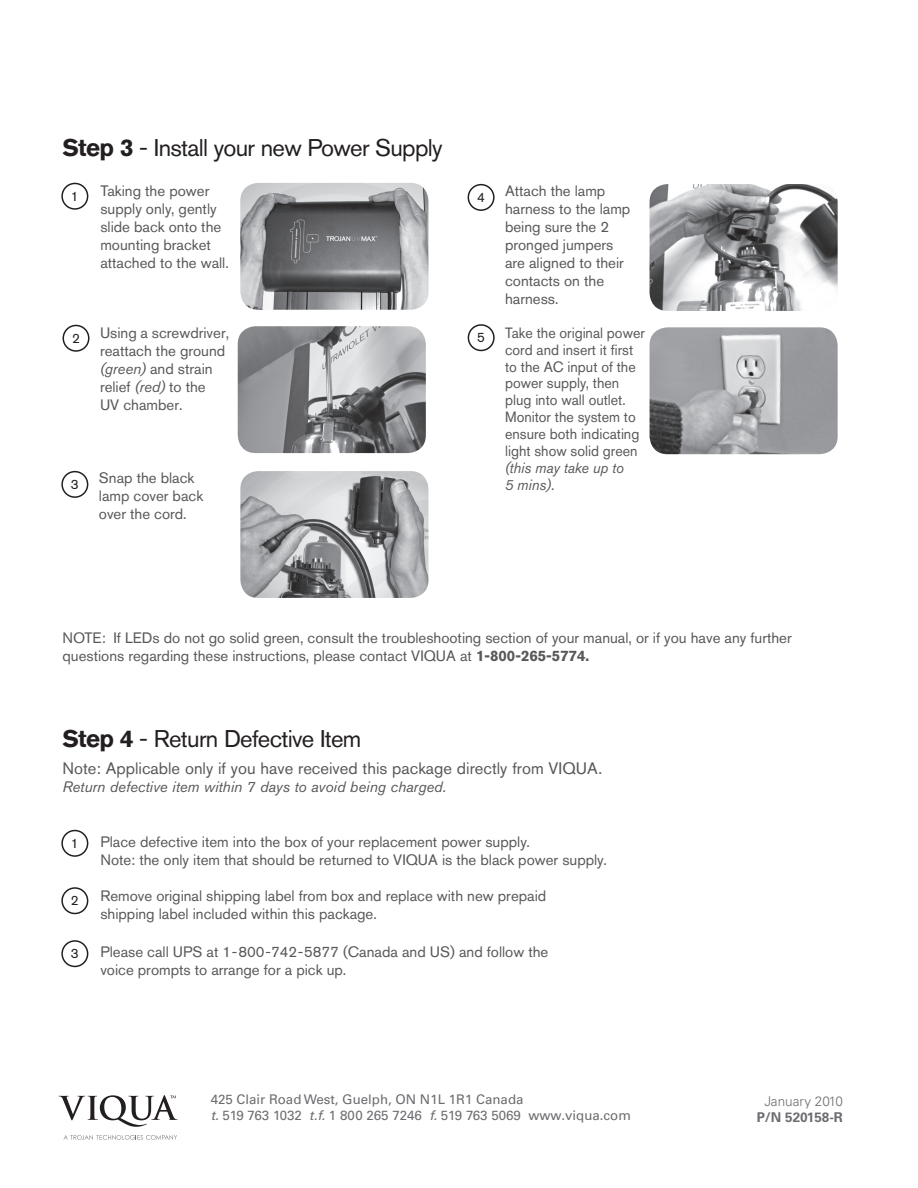
<style>
.page{position:relative;width:918px;height:1188px;background:#fff}
.page>*{position:absolute;margin:0;border:0;box-sizing:border-box;transform-origin:0 0}
.t1{font:24px "Akzidenz Grotesk BQ";letter-spacing:-.03em;color:#231f20}
.t2{font:16.5px "Akzidenz Grotesk BQ";color:#57585a}
.t3{font:15px/18px "Akzidenz Grotesk BQ";color:#57585a}
.t4{font:italic 15px "Akzidenz Grotesk BQ";color:#57585a}
.t5{font:14.85px/16.8px "Akzidenz Grotesk BQ";color:#57585a;scale:.96 1}
.t6{font:italic 14.85px/16.8px "Akzidenz Grotesk BQ";color:#57585a;scale:.96 1}
.t7{font:300 13.5px "Univers LT Std";color:#6c6d70}
.t8{font:700 13.5px "Univers LT Std";color:#6c6d70}
.t9{font:13.5px "Akzidenz Grotesk BQ";color:#231f20}
.t10{font:13.35px/16px "Univers LT Std";color:#6c6d70}
.s1{font-weight:700}
.s2{font-style:italic}
</style>
<div class="page">
<svg style="left:64px;top:1135px;width:113px;height:5px"></svg>
<svg style="left:59px;top:1095px;width:119px;height:32px"></svg>
<div style="left:63px;top:325px;width:27px;height:27px;border:2px solid #231f20;border-radius:50%"></div>
<img style="left:238px;top:326px;width:188px;height:127px">
<div style="left:468px;top:324px;width:27px;height:27px;border:2px solid #231f20;border-radius:50%"></div>
<div style="left:61px;top:183px;width:27px;height:27px;border:2px solid #231f20;border-radius:50%"></div>
<div style="left:61px;top:830px;width:27px;height:27px;border:2px solid #231f20;border-radius:50%"></div>
<div style="left:61px;top:887px;width:27px;height:27px;border:2px solid #231f20;border-radius:50%"></div>
<div style="left:61px;top:940px;width:27px;height:27px;border:2px solid #231f20;border-radius:50%"></div>
<img style="left:240px;top:183px;width:188px;height:127px">
<div style="left:468px;top:184px;width:27px;height:27px;border:2px solid #231f20;border-radius:50%"></div>
<div style="left:61px;top:471px;width:27px;height:27px;border:2px solid #231f20;border-radius:50%"></div>
<img style="left:650px;top:184px;width:188px;height:127px">
<img style="left:240px;top:471px;width:188px;height:127px">
<img style="left:650px;top:327px;width:188px;height:127px">
<h1 class="t1" style="left:63px;top:133px;width:382px"><span class="s1">Step 3</span> - Install your new Power Supply</h1>
<p class="t9" style="left:71px;top:188px;width:9px">1</p>
<p class="t3" style="left:100px;top:182px;width:130px">Taking the power supply only, gently slide back onto the mounting bracket attached to the wall.</p>
<p class="t9" style="left:477px;top:189px;width:9px">4</p>
<p class="t3" style="left:505px;top:182px;width:127px">Attach the lamp harness to the lamp being sure the 2 pronged jumpers are aligned to their contacts on the harness.</p>
<p class="t9" style="left:72px;top:330px;width:9px">2</p>
<p class="t5" style="left:505px;top:324px;width:147px">Take the original power cord and insert it first to the AC input of the power supply, then plug into wall outlet.<br>Monitor the system to ensure both indicating light show solid green</p>
<p class="t6" style="left:505px;top:459px;width:125px">(this may take up to<br>5 mins).</p>
<p class="t3" style="left:100px;top:324px;width:131px">Using a screwdriver, reattach the ground <span class="s2">(green)</span> and strain relief <span class="s2">(red)</span> to the<br>UV chamber.</p>
<p class="t9" style="left:477px;top:329px;width:9px">5</p>
<p class="t3" style="left:99px;top:469px;width:106px">Snap the black lamp cover back over the cord.</p>
<p class="t9" style="left:71px;top:476px;width:9px">3</p>
<p class="t3" style="left:63px;top:628px;width:731px">NOTE: If LEDs do not go solid green, consult the troubleshooting section of your manual, or if you have any further questions regarding these instructions, please contact VIQUA at <span class="s1">1-800-265-5774.</span></p>
<h1 class="t1" style="left:63px;top:724px;width:300px"><span class="s1">Step 4</span> - Return Defective Item</h1>
<p class="t2" style="left:63px;top:759px;width:541px">Note: Applicable only if you have received this package directly from VIQUA.</p>
<p class="t4" style="left:63px;top:778px;width:385px">Return defective item within 7 days to avoid being charged.</p>
<p class="t9" style="left:71px;top:835px;width:9px">1</p>
<p class="t9" style="left:71px;top:892px;width:9px">2</p>
<p class="t9" style="left:71px;top:945px;width:9px">3</p>
<p class="t3" style="left:100px;top:832px;width:508px">Place defective item into the box of your replacement power supply.<br>Note: the only item that should be returned to VIQUA is the black power supply.</p>
<p class="t3" style="left:100px;top:887px;width:447px">Remove original shipping label from box and replace with new prepaid shipping label included within this package.</p>
<p class="t3" style="left:100px;top:943px;width:450px">Please call UPS at 1-800-742-5877 (Canada and US) and follow the voice prompts to arrange for a pick up.</p>
<p class="t10" style="left:211px;top:1092px;width:422px">425 Clair Road West, Guelph, ON N1L 1R1 Canada<br><span class="s2">t.</span> 519 763 1032 <span class="s2">t.f.</span> 1 800 265 7246 <span class="s2">f.</span> 519 763 5069 www.viqua.com</p>
<p class="t7" style="left:764px;top:1093px;width:80px">January 2010</p>
<p class="t8" style="left:757px;top:1110px;width:88px">P/N 520158-R</p>
</div>
